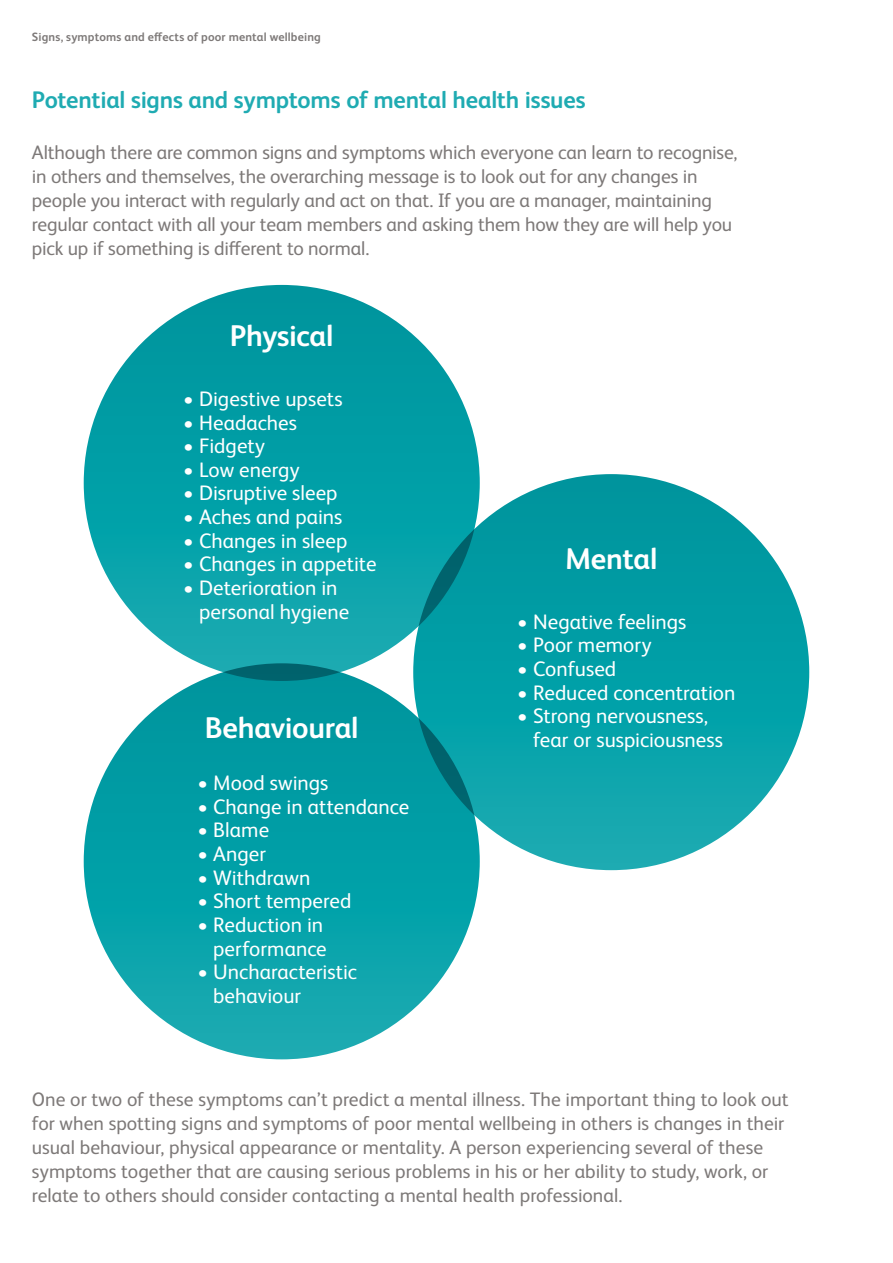
<style>
.page{position:relative;width:893px;height:1263px;background:#fff}
.page>*{position:absolute;margin:0;border:0;box-sizing:border-box;transform-origin:0 0}
.t1{font:700 30px "Network Rail Sans";letter-spacing:-.015em;color:#fff}
.t2{font:700 24px "Network Rail Sans";letter-spacing:-.01em;color:#1fabb2}
.t3{font:21px/23.7px "Network Rail Sans";color:#fff}
.t4{font:19.5px/24px "Network Rail Sans";letter-spacing:-.005em;color:#7d7978}
.t5{font:700 12px "Network Rail Sans";letter-spacing:.015em;color:#7d7978}
</style>
<div class="page">
<div style="left:84px;top:285px;width:396px;height:396px;background:linear-gradient(to bottom,#00949c,#15abb2);border-radius:50%"></div>
<div style="left:84px;top:663px;width:396px;height:396px;background:linear-gradient(to bottom,#008e97,#14aeb5);border-radius:50%"></div>
<div style="left:413px;top:474px;width:396px;height:396px;background:linear-gradient(to bottom,#00939c,#14aab1);border-radius:50%"></div>
<p class="t5" style="left:32px;top:29px;width:291px">Signs, symptoms and effects of poor mental wellbeing</p>
<p class="t2" style="left:32px;top:83px;width:555px">Potential signs and symptoms of mental health issues</p>
<p class="t4" style="left:32px;top:139px;width:707px">Although there are common signs and symptoms which everyone can learn to recognise, in others and themselves, the overarching message is to look out for any changes in people you interact with regularly and act on that. If you are a manager, maintaining regular contact with all your team members and asking them how they are will help you pick up if something is different to normal.</p>
<h1 class="t1" style="left:230px;top:316px;width:105px">Physical</h1>
<p class="t3" style="left:183px;top:386px;width:161px">• Digestive upsets</p>
<p class="t3" style="left:183px;top:409px;width:115px">• Headaches</p>
<p class="t3" style="left:183px;top:433px;width:83px">• Fidgety</p>
<p class="t3" style="left:183px;top:457px;width:118px">• Low energy</p>
<p class="t3" style="left:183px;top:480px;width:156px">• Disruptive sleep</p>
<p class="t3" style="left:183px;top:504px;width:161px">• Aches and pains</p>
<p class="t3" style="left:183px;top:528px;width:166px">• Changes in sleep</p>
<p class="t3" style="left:183px;top:551px;width:195px">• Changes in appetite</p>
<p class="t3" style="left:199px;top:575px;width:152px;text-indent:-16px">• Deterioration in personal hygiene</p>
<h1 class="t1" style="left:205px;top:707px;width:155px">Behavioural</h1>
<p class="t3" style="left:197px;top:770px;width:133px">• Mood swings</p>
<p class="t3" style="left:197px;top:794px;width:213px">• Change in attendance</p>
<p class="t3" style="left:197px;top:817px;width:73px">• Blame</p>
<p class="t3" style="left:197px;top:841px;width:70px">• Anger</p>
<p class="t3" style="left:197px;top:864px;width:115px">• Withdrawn</p>
<p class="t3" style="left:197px;top:888px;width:155px">• Short tempered</p>
<p class="t3" style="left:197px;top:912px;width:131px;text-align:right">• Reduction in performance</p>
<p class="t3" style="left:213px;top:959px;width:145px;text-indent:-16px">• Uncharacteristic behaviour</p>
<h1 class="t1" style="left:565px;top:538px;width:94px">Mental</h1>
<p class="t3" style="left:517px;top:608px;width:171px">• Negative feelings</p>
<p class="t3" style="left:517px;top:632px;width:136px">• Poor memory</p>
<p class="t3" style="left:517px;top:656px;width:101px">• Confused</p>
<p class="t3" style="left:517px;top:679px;width:220px">• Reduced concentration</p>
<p class="t3" style="left:533px;top:703px;width:192px;text-indent:-16px">• Strong nervousness, fear or suspiciousness</p>
<p class="t4" style="left:32px;top:1086px;width:758px">One or two of these symptoms can’t predict a mental illness. The important thing to look out for when spotting signs and symptoms of poor mental wellbeing in others is changes in their usual behaviour, physical appearance or mentality. A person experiencing several of these symptoms together that are causing serious problems in his or her ability to study, work, or relate to others should consider contacting a mental health professional.</p>
</div>
